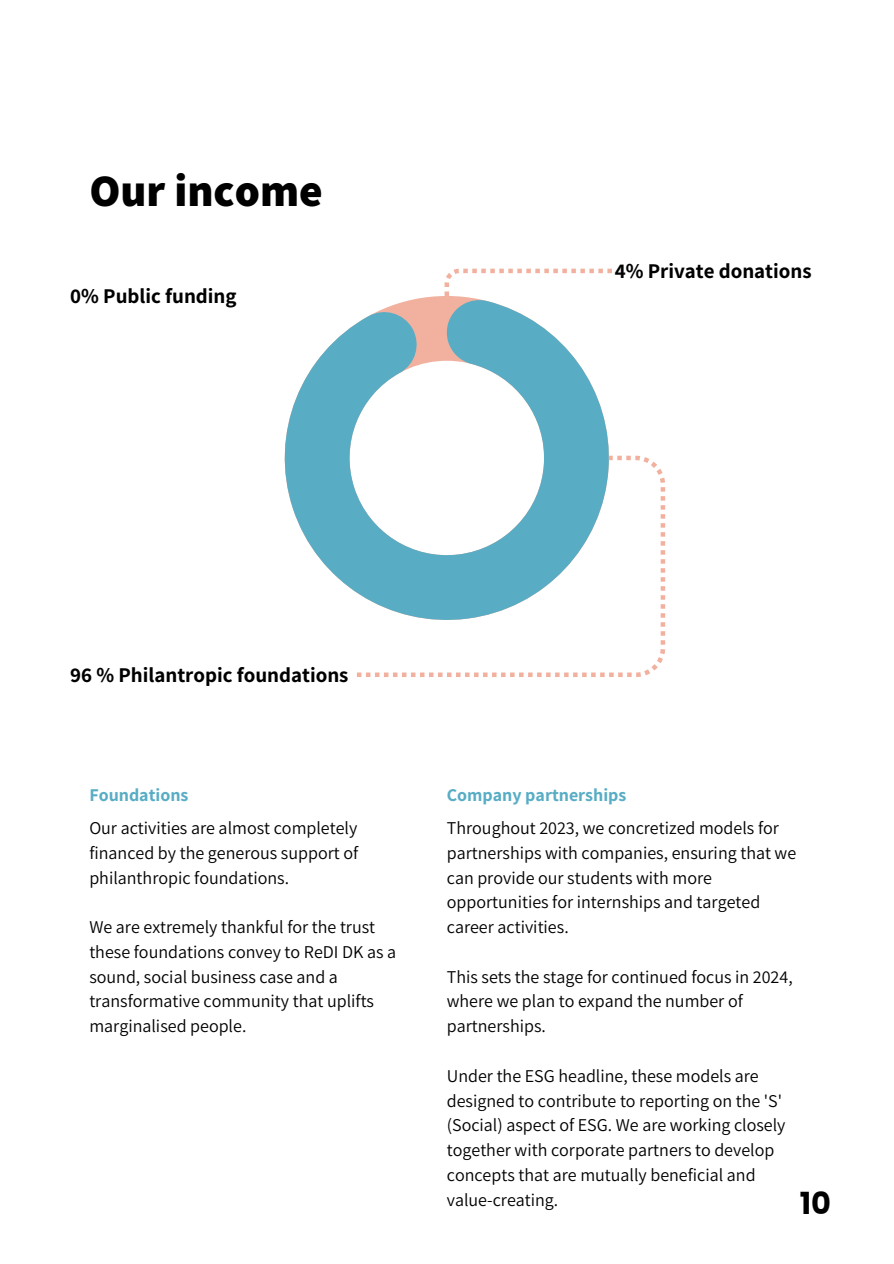
<style>
.page{position:relative;width:894px;height:1264px;background:#fff}
.page>*{position:absolute;margin:0;border:0;box-sizing:border-box;transform-origin:0 0}
.t1{font:800 45px "Assistant";color:#000}
.t2{font:700 30.45px "Poppins";color:#000}
.t3{font:700 21px "Assistant";color:#000}
.t4{font:18px/24.8px "Assistant";color:#000}
.t5{font:700 18px "Assistant";color:#58adc5}
</style>
<div class="page">
<svg style="left:285px;top:300px;width:323px;height:293px"></svg>
<svg style="left:444px;top:269px;width:167px;height:27px"></svg>
<svg style="left:357px;top:455px;width:308px;height:222px"></svg>
<p class="t1" style="left:89px;top:163px;width:235px">Our income</p>
<h3 class="t3" style="left:70px;top:283px;width:168px">0% Public funding</h3>
<p class="t3" style="left:70px;top:661px;width:279px">96 % Philantropic foundations</p>
<p class="t3" style="left:614px;top:258px;width:198px">4% Private donations</p>
<p class="t5" style="left:89px;top:783px;width:101px">Foundations</p>
<p class="t5" style="left:446px;top:783px;width:181px">Company partnerships</p>
<p class="t4" style="left:89px;top:815px;width:270px;text-align:justify">Our activities are almost completely financed by the generous support of philanthropic foundations.</p>
<p class="t4" style="left:89px;top:914px;width:308px">We are extremely thankful for the trust these foundations convey to ReDI DK as a sound, social business case and a transformative community that uplifts marginalised people.</p>
<h3 class="t4" style="left:446px;top:815px;width:351px">Throughout 2023, we concretized models for partnerships with companies, ensuring that we can provide our students with more opportunities for internships and targeted career activities.</h3>
<p class="t4" style="left:446px;top:964px;width:347px">This sets the stage for continued focus in 2024, where we plan to expand the number of partnerships.</p>
<p class="t4" style="left:446px;top:1063px;width:340px">Under the ESG headline, these models are designed to contribute to reporting on the 'S' (Social) aspect of ESG. We are working closely together with corporate partners to develop concepts that are mutually beneficial and value-creating.</p>
<h1 class="t2" style="left:799px;top:1182px;width:33px">10</h1>
</div>
